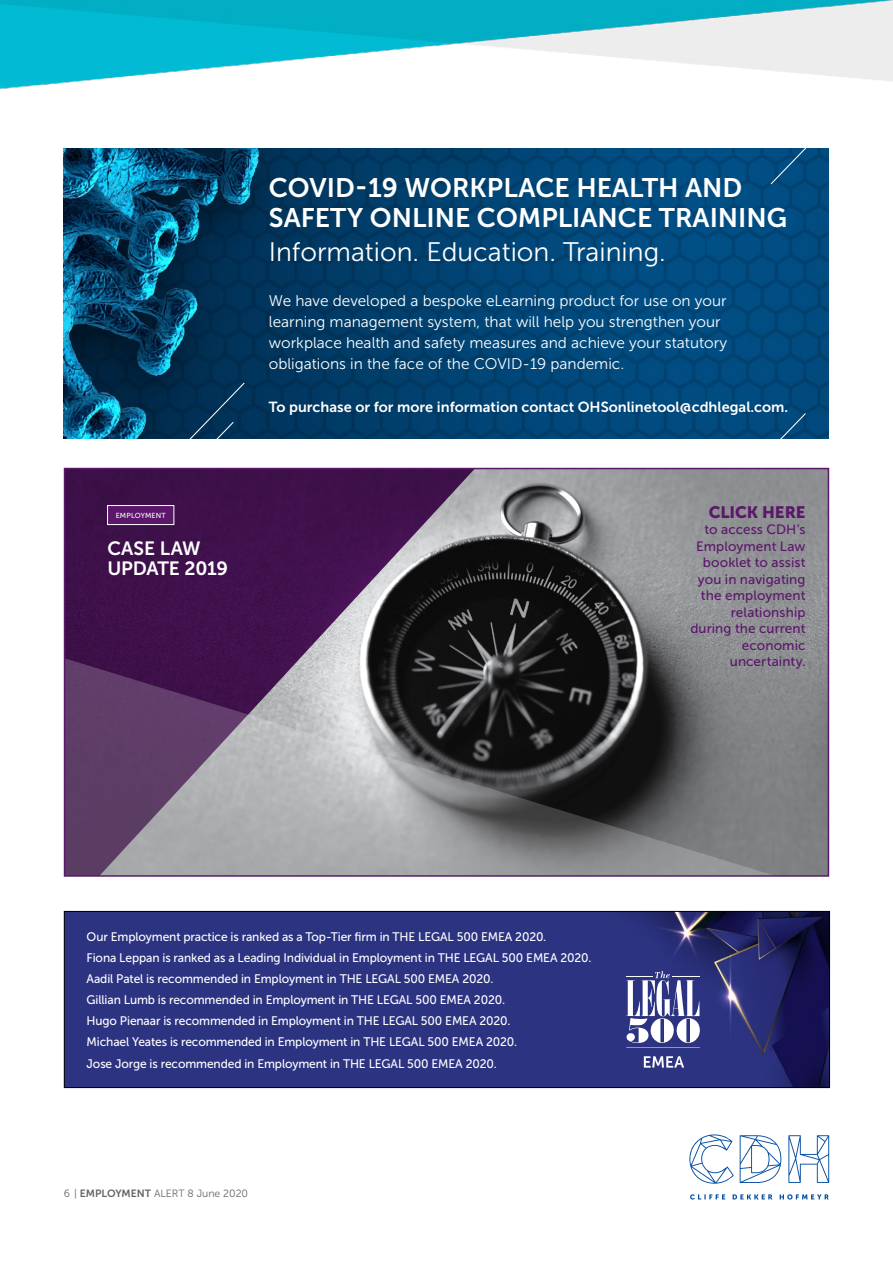
<style>
.page{position:relative;width:893px;height:1263px;background:#fff}
.page>*{position:absolute;margin:0;border:0;box-sizing:border-box;transform-origin:0 0}
.t1{font:26.7px/30.8px "Museo Sans 700";color:#fff}
.t2{font:26.7px "Museo Sans 300";color:#fff}
.t3{font:19.2px/20.2px "Museo Sans 700";letter-spacing:-.01em;color:#fff}
.t4{font:16.5px "Museo Sans 900";letter-spacing:-.01em;color:#5b186a}
.t5{font:15.45px/20.9px "Museo Sans 300";color:#fff}
.t6{font:14.55px "Museo Sans 700";color:#fff}
.t7{font:13.5px/16.5px "Museo Sans 500";letter-spacing:.01em;color:#5b186a;text-align:right}
.t8{font:12.3px/21.1px "Museo Sans 500";letter-spacing:-.01em;color:#fff}
.t9{font:10.5px "Museo Sans 300";color:#636466}
.t10{font:7.35px "Museo Sans 500";letter-spacing:.015em;color:#fff}
.s1{font-family:"Museo Sans 700"}
</style>
<div class="page">
<svg style="left:690px;top:1194px;width:139px;height:5px"></svg>
<svg style="left:689px;top:1134px;width:45px;height:50px"></svg>
<svg style="left:740px;top:1135px;width:41px;height:48px"></svg>
<svg style="left:788px;top:1135px;width:41px;height:48px"></svg>
<img style="left:0;top:0;width:893px;height:89px">
<img style="left:541px;top:471px;width:231px;height:141px">
<img style="left:772px;top:471px;width:54px;height:141px">
<svg style="left:67px;top:471px;width:474px;height:141px;background:#492852"></svg>
<svg style="left:67px;top:612px;width:759px;height:262px;background:#6b646f"></svg>
<div style="left:64px;top:468px;width:765px;height:409px;border:2px solid #5b186a"></div>
<div style="left:108px;top:505px;width:66px;height:19px;background:#5b186a"></div>
<div style="left:107px;top:505px;width:67px;height:20px;border:1px solid #fff"></div>
<img style="left:66px;top:913px;width:762px;height:173px">
<div style="left:64px;top:911px;width:766px;height:177px;border:1px solid #000"></div>
<svg style="left:626px;top:971px;width:74px;height:73px"></svg>
<hr style="left:626px;top:1047px;width:74px;height:1px;background:#fff">
<svg style="left:644px;top:1056px;width:40px;height:11px"></svg>
<img style="left:63px;top:149px;width:766px;height:289px">
<svg style="left:666px;top:412px;width:141px;height:26px;background:#03497b"></svg>
<svg style="left:769px;top:149px;width:60px;height:36px;background:#064e80"></svg>
<svg style="left:94px;top:381px;width:152px;height:57px;background:#063d5f"></svg>
<h1 class="t1" style="left:269px;top:172px;width:520px">COVID-19 WORKPLACE HEALTH AND<br>SAFETY ONLINE COMPLIANCE TRAINING</h1>
<h1 class="t2" style="left:269px;top:237px;width:399px">Information. Education. Training.</h1>
<p class="t5" style="left:269px;top:291px;width:460px">We have developed a bespoke eLearning product for use on your learning management system, that will help you strengthen your workplace health and safety measures and achieve your statutory obligations in the face of the COVID-19 pandemic.</p>
<p class="t6" style="left:269px;top:399px;width:521px">To purchase or for more information contact OHSonlinetool@cdhlegal.com.</p>
<p class="t10" style="left:116px;top:511px;width:52px">EMPLOYMENT</p>
<h3 class="t4" style="left:709px;top:502px;width:98px">CLICK HERE</h3>
<p class="t7" style="left:690px;top:521px;width:117px">to access CDH’s<br>Employment Law booklet to assist you in navigating the employment relationship during the current economic uncertainty.</p>
<h2 class="t3" style="left:107px;top:538px;width:122px">CASE LAW<br>UPDATE 2019</h2>
<p class="t8" style="left:87px;top:926px;width:506px">Our Employment practice is ranked as a Top-Tier firm in THE LEGAL 500 EMEA 2020.<br>Fiona Leppan is ranked as a Leading Individual in Employment in THE LEGAL 500 EMEA 2020.<br>Aadil Patel is recommended in Employment in THE LEGAL 500 EMEA 2020.<br>Gillian Lumb is recommended in Employment in THE LEGAL 500 EMEA 2020.<br>Hugo Pienaar is recommended in Employment in THE LEGAL 500 EMEA 2020.<br>Michael Yeates is recommended in Employment in THE LEGAL 500 EMEA 2020.<br>Jose Jorge is recommended in Employment in THE LEGAL 500 EMEA 2020.</p>
<p class="t9" style="left:64px;top:1188px;width:186px">6 | <span class="s1">EMPLOYMENT</span> ALERT 8 June 2020</p>
</div>
